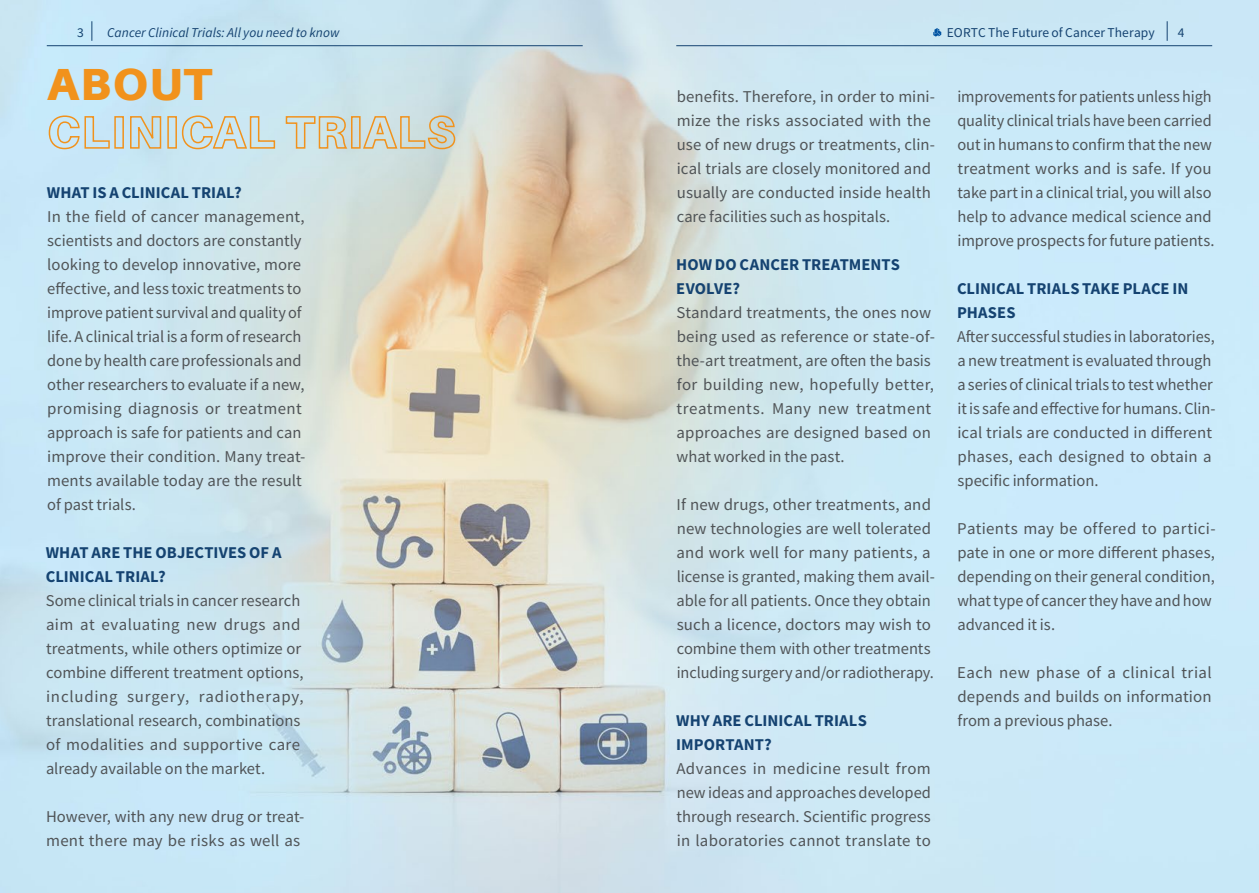
<style>
.page{position:relative;width:1259px;height:893px;background:#fff}
.page>*{position:absolute;margin:0;border:0;box-sizing:border-box;transform-origin:0 0}
.t1{font:900 45px/48px "Aileron";letter-spacing:.035em;color:#f1921c}
.t2{font:16.5px/24px "Source Sans Pro";color:#505457}
.t3{font:700 16.5px/24px "Source Sans Pro";letter-spacing:.005em;color:#154371}
.t4{font:italic 13.5px "Source Sans Pro";letter-spacing:.005em;color:#154371}
.t5{font:13.5px "Source Sans Pro";letter-spacing:.005em;color:#154371}
</style>
<div class="page">
<img style="left:0;top:0;width:1259px;height:893px">
<hr style="left:47px;top:45px;width:536px;height:1px;background:#154371">
<hr style="left:676px;top:45px;width:536px;height:1px;background:#154371">
<svg style="left:91px;top:21px;width:1px;height:20px"></svg>
<svg style="left:1166px;top:21px;width:1px;height:20px"></svg>
<svg style="left:933px;top:28px;width:8px;height:9px"></svg>
<p class="t5" style="left:77px;top:24px;width:8px">3</p>
<p class="t4" style="left:107px;top:24px;width:234px">Cancer Clinical Trials: All you need to know</p>
<p class="t5" style="left:947px;top:24px;width:209px">EORTC The Future of Cancer Therapy</p>
<p class="t5" style="left:1177px;top:24px;width:8px">4</p>
<h1 class="t1" style="left:47px;top:60px;width:410px">ABOUT<br>CLINICAL TRIALS</h1>
<p class="t3" style="left:47px;top:180px;width:197px">WHAT IS A CLINICAL TRIAL?</p>
<p class="t2" style="left:47px;top:204px;width:260px">In the field of cancer management, scientists and doctors are constantly looking to develop innovative, more effective, and less toxic treatments to improve patient survival and quality of life. A clinical trial is a form of research done by health care professionals and other researchers to evaluate if a new, promising diagnosis or treatment approach is safe for patients and can improve their condition. Many treat&shy;ments available today are the result of past trials.</p>
<p class="t3" style="left:46px;top:540px;width:237px">WHAT ARE THE OBJECTIVES OF A<br>CLINICAL TRIAL?</p>
<p class="t2" style="left:46px;top:588px;width:259px">Some clinical trials in cancer research aim at evaluating new drugs and treatments, while others optimize or combine different treatment options, including surgery, radiotherapy, translational research, combinations of modalities and supportive care already available on the market.</p>
<p class="t2" style="left:46px;top:804px;width:260px">However, with any new drug or treat&shy;ment there may be risks as well as</p>
<p class="t2" style="left:676px;top:84px;width:260px">benefits. Therefore, in order to mini&shy;mize the risks associated with the use of new drugs or treatments, clin&shy;ical trials are closely monitored and usually are conducted inside health care facilities such as hospitals.</p>
<p class="t3" style="left:676px;top:252px;width:225px">HOW DO CANCER TREATMENTS<br>EVOLVE?</p>
<p class="t2" style="left:676px;top:300px;width:260px">Standard treatments, the ones now being used as reference or state-of&shy;the-art treatment, are often the basis for building new, hopefully better, treatments. Many new treatment approaches are designed based on what worked in the past.</p>
<p class="t2" style="left:676px;top:492px;width:260px">If new drugs, other treatments, and new technologies are well tolerated and work well for many patients, a license is granted, making them avail&shy;able for all patients. Once they obtain such a licence, doctors may wish to combine them with other treatments including surgery and/or radiotherapy.</p>
<p class="t3" style="left:676px;top:708px;width:192px">WHY ARE CLINICAL TRIALS<br>IMPORTANT?</p>
<p class="t2" style="left:676px;top:756px;width:256px;text-align:justify">Advances in medicine result from new ideas and approaches developed through research. Scientific progress in laboratories cannot translate to</p>
<p class="t2" style="left:957px;top:84px;width:259px">improvements for patients unless high quality clinical trials have been carried out in humans to confirm that the new treatment works and is safe. If you take part in a clinical trial, you will also help to advance medical science and improve prospects for future patients.</p>
<p class="t3" style="left:957px;top:276px;width:233px">CLINICAL TRIALS TAKE PLACE IN<br>PHASES</p>
<p class="t2" style="left:957px;top:324px;width:260px">After successful studies in laboratories, a new treatment is evaluated through a series of clinical trials to test whether it is safe and effective for humans. Clin&shy;ical trials are conducted in different phases, each designed to obtain a specific information.</p>
<p class="t2" style="left:957px;top:516px;width:260px">Patients may be offered to partici&shy;pate in one or more different phases, depending on their general condition, what type of cancer they have and how advanced it is.</p>
<p class="t2" style="left:957px;top:660px;width:256px;text-align:justify">Each new phase of a clinical trial depends and builds on information from a previous phase.</p>
</div>
